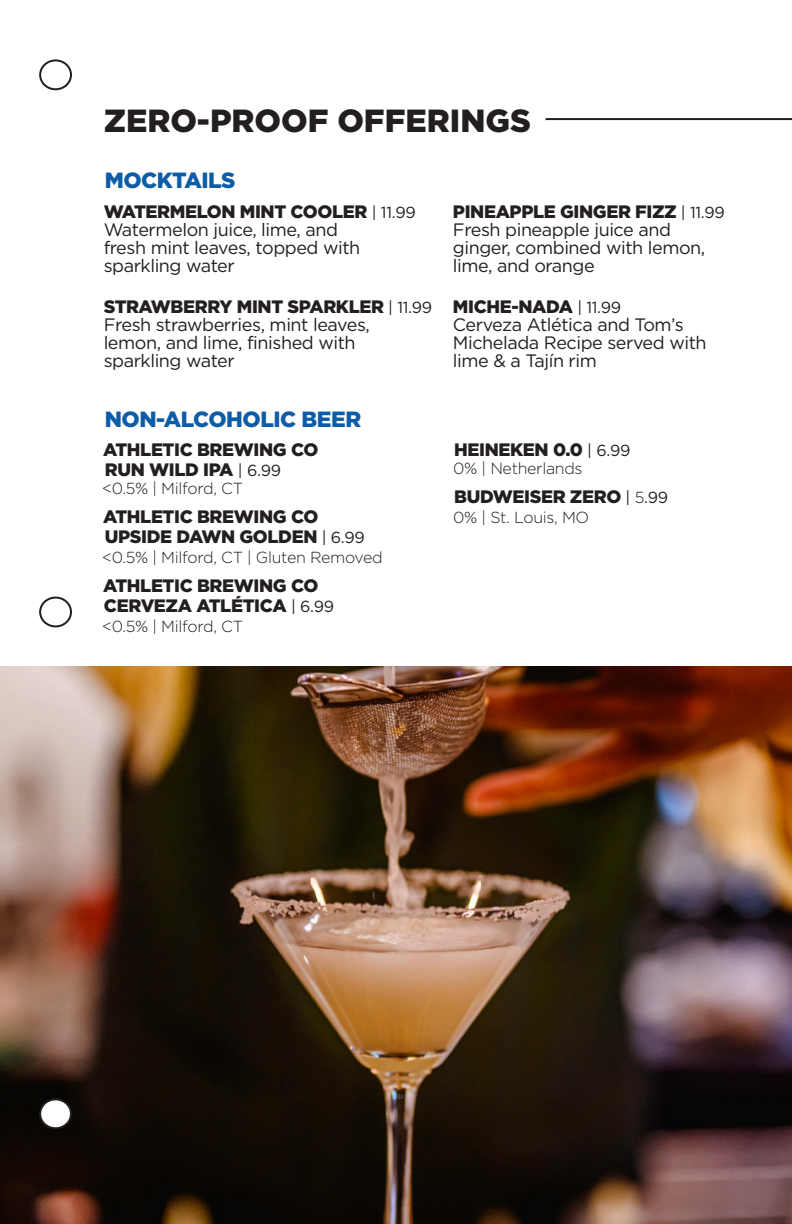
<style>
.page{position:relative;width:792px;height:1224px;background:#fff}
.page>*{position:absolute;margin:0;border:0;box-sizing:border-box;transform-origin:0 0}
.t1{font:900 32px "Gotham";color:#231f20}
.SUBHEADER{font:900 22px "Gotham";letter-spacing:-.02em;color:#0d5ca8}
.DESCRIPTION{font:18px/18px "Gotham";letter-spacing:-.025em;color:#231f20}
.ITEM{font:900 18px/20px "Gotham";letter-spacing:-.02em;color:#231f20}
.DESCRIPTION-2{font:300 16px "Gotham";letter-spacing:-.02em;color:#231f20}
.s1{font-weight:400;font-size:16px}
.s2{font-weight:300;font-size:16px}
</style>
<div class="page">
<hr style="left:546px;top:118px;width:246px;height:2px;background:#231f20">
<img style="left:0;top:666px;width:792px;height:558px">
<div style="left:39px;top:59px;width:33px;height:31px;border:2px solid #231f20;border-radius:50%"></div>
<div style="left:39px;top:597px;width:33px;height:30px;border:2px solid #231f20;border-radius:50%"></div>
<div style="left:40px;top:1099px;width:31px;height:29px;background:#fff;border-radius:50%"></div>
<div style="left:39px;top:1098px;width:33px;height:31px;border:2px solid #231f20;border-radius:50%"></div>
<p class="t1" style="left:104px;top:98px;width:429px">ZERO-PROOF OFFERINGS</p>
<p class="SUBHEADER" style="left:105px;top:165px;width:132px">MOCKTAILS</p>
<p class="ITEM" style="left:104px;top:201px;width:314px">WATERMELON MINT COOLER <span class="s1">| 11.99</span></p>
<p class="DESCRIPTION" style="left:104px;top:220px;width:258px">Watermelon juice, lime, and fresh mint leaves, topped with sparkling water</p>
<p class="ITEM" style="left:104px;top:296px;width:330px">STRAWBERRY MINT SPARKLER <span class="s1">| 11.99</span></p>
<p class="DESCRIPTION" style="left:104px;top:315px;width:268px">Fresh strawberries, mint leaves, lemon, and lime, finished with sparkling water</p>
<p class="SUBHEADER" style="left:105px;top:404px;width:258px">NON-ALCOHOLIC BEER</p>
<p class="ITEM" style="left:103px;top:439px;width:217px">ATHLETIC BREWING CO<br>RUN WILD IPA <span class="s1">| 6.99</span></p>
<p class="DESCRIPTION-2" style="left:102px;top:478px;width:142px">&lt;0.5% | Milford, CT</p>
<p class="ITEM" style="left:103px;top:506px;width:263px">ATHLETIC BREWING CO<br>UPSIDE DAWN GOLDEN <span class="s1">| 6.99</span></p>
<p class="DESCRIPTION-2" style="left:102px;top:547px;width:282px">&lt;0.5% | Milford, CT | Gluten Removed</p>
<p class="ITEM" style="left:103px;top:575px;width:233px">ATHLETIC BREWING CO<br>CERVEZA ATLÉTICA <span class="s1">| 6.99</span></p>
<p class="DESCRIPTION-2" style="left:102px;top:616px;width:142px">&lt;0.5% | Milford, CT</p>
<p class="ITEM" style="left:453px;top:201px;width:273px">PINEAPPLE GINGER FIZZ <span class="s1">| 11.99</span></p>
<p class="DESCRIPTION" style="left:453px;top:220px;width:254px">Fresh pineapple juice and ginger, combined with lemon, lime, and orange</p>
<p class="ITEM" style="left:453px;top:296px;width:170px">MICHE-NADA <span class="s1">| 11.99</span></p>
<p class="DESCRIPTION" style="left:453px;top:315px;width:255px">Cerveza Atlética and Tom’s<br>Michelada Recipe served with lime &amp; a Tajín rim</p>
<p class="ITEM" style="left:454px;top:439px;width:178px">HEINEKEN 0.0 <span class="s1">| 6.99</span></p>
<p class="DESCRIPTION-2" style="left:453px;top:458px;width:131px">0% | Netherlands</p>
<p class="ITEM" style="left:454px;top:486px;width:215px">BUDWEISER ZERO <span class="s1">|</span> <span class="s2">5</span><span class="s1">.99</span></p>
<p class="DESCRIPTION-2" style="left:453px;top:507px;width:138px">0% | St. Louis, MO</p>
</div>
